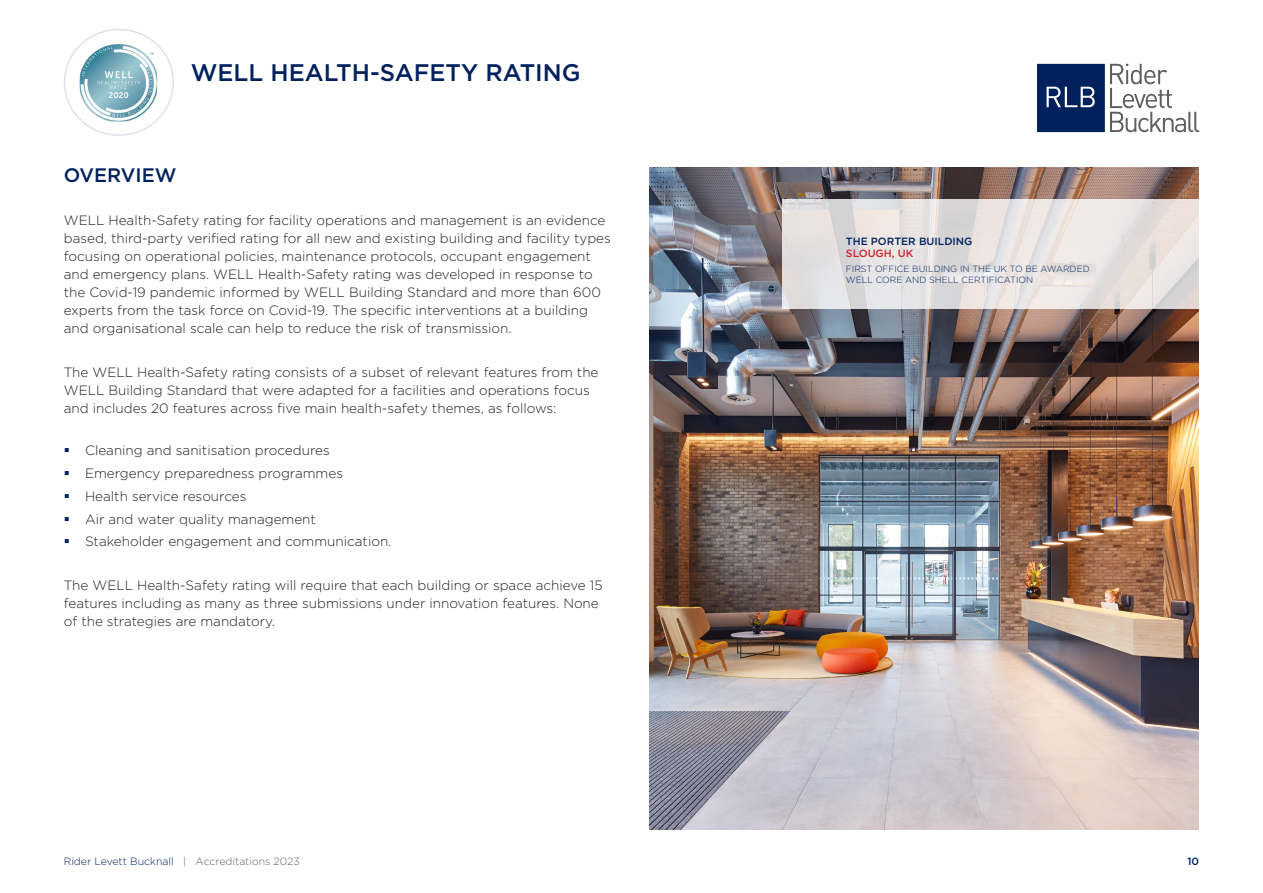
<style>
.page{position:relative;width:1263px;height:893px;background:#fff}
.page>*{position:absolute;margin:0;border:0;box-sizing:border-box;transform-origin:0 0}
.t1{font:500 24px "Gotham";color:#00215d}
.Heading_2{font:500 19.5px "Gotham";color:#00215d}
.Body_text{font:300 13.5px/18px "Gotham";color:#231f20}
.t2{font:300 10.5px "Gotham";color:#00215d}
.Project_Subheader{font:500 10.5px "Gotham";color:#00215d}
.Project_Subheader-2{font:500 10.5px "Gotham";color:#d0202e}
.Project_Subheader-3{font:300 9px/10.8px "Gotham";color:#00215d}
.s1{color:#5f5f62}
</style>
<div class="page">
<svg style="left:1037px;top:64px;width:162px;height:68px"></svg>
<img style="left:80px;top:44px;width:77px;height:78px">
<div style="left:64px;top:29px;width:110px;height:107px;border:2px solid #e0e1ed;border-radius:50%"></div>
<img style="left:649px;top:167px;width:549px;height:662px">
<svg style="left:782px;top:199px;width:417px;height:109px;background:#e5e1df"></svg>
<h1 class="t1" style="left:191px;top:59px;width:391px">WELL HEALTH-SAFETY RATING</h1>
<p class="Heading_2" style="left:64px;top:164px;width:114px">OVERVIEW</p>
<p class="Body_text" style="left:64px;top:211px;width:549px">WELL Health-Safety rating for facility operations and management is an evidence based, third-party verified rating for all new and existing building and facility types focusing on operational policies, maintenance protocols, occupant engagement and emergency plans. WELL Health-Safety rating was developed in response to the Covid-19 pandemic informed by WELL Building Standard and more than 600 experts from the task force on Covid-19. The specific interventions at a building and organisational scale can help to reduce the risk of transmission.</p>
<p class="Body_text" style="left:64px;top:363px;width:536px">The WELL Health-Safety rating consists of a subset of relevant features from the<br>WELL Building Standard that were adapted for a facilities and operations focus and includes 20 features across five main health-safety themes, as follows:</p>
<p class="Body_text" style="left:85px;top:441px;width:246px">Cleaning and sanitisation procedures</p>
<p class="Body_text" style="left:85px;top:464px;width:259px">Emergency preparedness programmes</p>
<p class="Body_text" style="left:85px;top:487px;width:163px">Health service resources</p>
<p class="Body_text" style="left:85px;top:510px;width:232px">Air and water quality management</p>
<p class="Body_text" style="left:85px;top:532px;width:308px">Stakeholder engagement and communication.</p>
<p class="Body_text" style="left:64px;top:576px;width:540px">The WELL Health-Safety rating will require that each building or space achieve 15 features including as many as three submissions under innovation features. None of the strategies are mandatory.</p>
<p class="Project_Subheader" style="left:846px;top:235px;width:128px">THE PORTER BUILDING</p>
<p class="Project_Subheader-2" style="left:846px;top:247px;width:69px">SLOUGH, UK</p>
<p class="Project_Subheader-3" style="left:846px;top:263px;width:245px">FIRST OFFICE BUILDING IN THE UK TO BE AWARDED<br>WELL CORE AND SHELL CERTIFICATION</p>
<p class="t2" style="left:64px;top:855px;width:237px">Rider Levett Bucknall <span class="s1">| Accreditations 2023</span></p>
<p class="Project_Subheader" style="left:1187px;top:855px;width:13px">10</p>
</div>
